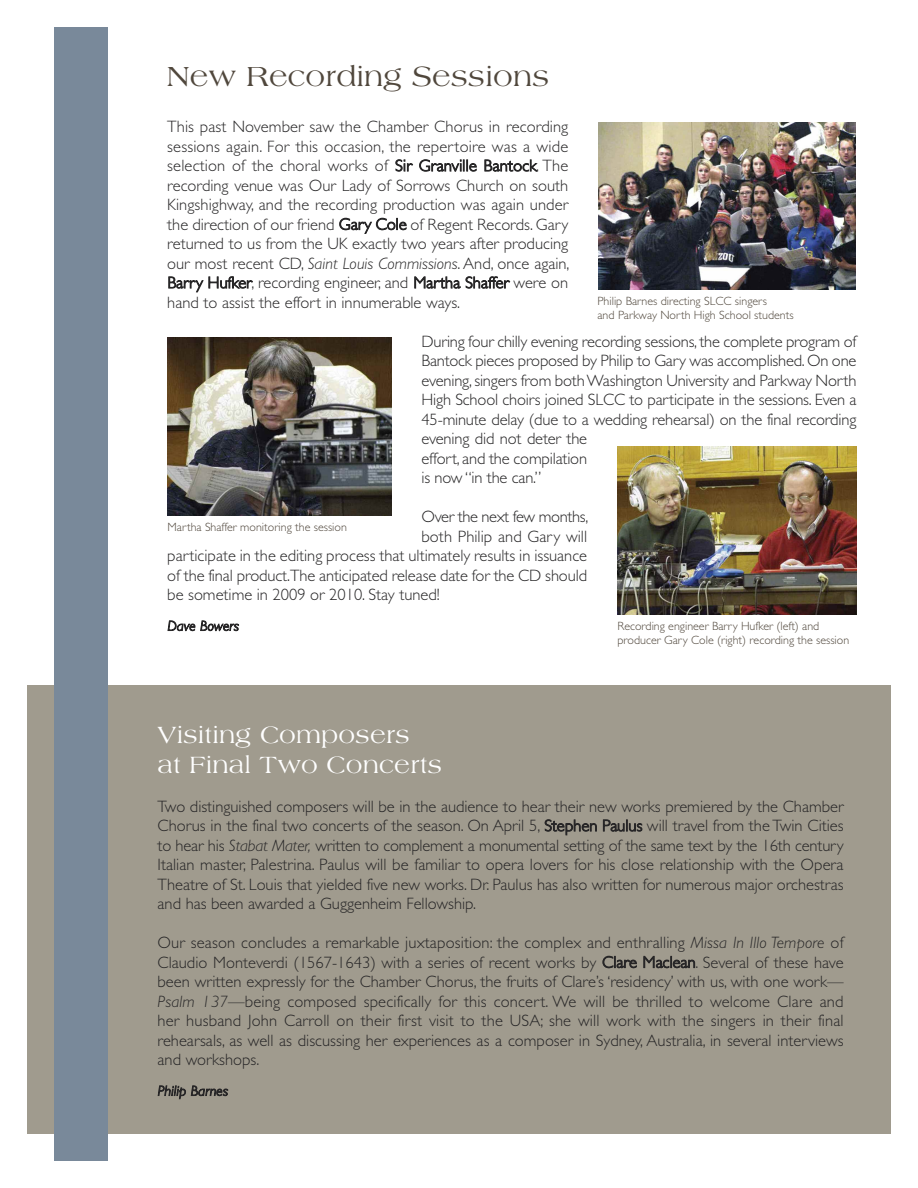
<style>
.page{position:relative;width:918px;height:1188px;background:#fff}
.page>*{position:absolute;margin:0;border:0;box-sizing:border-box;transform-origin:0 0}
.t1{font:30px "Amphion";color:#50473c}
.t2{font:25.5px/30.6px "Amphion";color:#fff}
.t3{font:300 16.5px/19.5px "Gill Sans";letter-spacing:-.01em;color:#272627;text-align:justify}
.t4{font:italic 300 14.25px "Gill Sans";letter-spacing:.005em;color:#272627}
.t5{font:300 12px/14.4px "Gill Sans";color:#50473c}
.s1{font-style:italic}
</style>
<div class="page">
<div style="left:27px;top:686px;width:864px;height:448px;background:#a09b8e"></div>
<div style="left:54px;top:27px;width:54px;height:1134px;background:#79899a"></div>
<img style="left:598px;top:122px;width:258px;height:168px">
<img style="left:168px;top:338px;width:224px;height:178px">
<img style="left:617px;top:447px;width:240px;height:168px">
<h1 class="t1" style="left:167px;top:58px;width:384px">New Recording Sessions</h1>
<p class="t3" style="left:167px;top:117px;width:404px">This past November saw the Chamber Chorus in recording sessions again. For this occasion, the repertoire was a wide selection of the choral works of Sir Granville Bantock. The recording venue was Our Lady of Sorrows Church on south Kingshighway, and the recording production was again under the direction of our friend Gary Cole of Regent Records. Gary returned to us from the UK exactly two years after producing our most recent CD, <span class="s1">Saint Louis Commissions</span>. And, once again, Barry Hufker, recording engineer, and Martha Shaffer were on hand to assist the effort in innumerable ways.</p>
<p class="t3" style="left:422px;top:332px;width:436px;text-align:left">During four chilly evening recording sessions,the complete program of Bantock pieces proposed by Philip to Gary was accomplished.On one evening,singers from bothWashington University and Parkway North High School choirs joined SLCC to participate in the sessions. Even a 45-minute delay (due to a wedding rehearsal) on the final recording evening did not deter the<br>effort, and the compilation<br>is now “in the can.”</p>
<p class="t3" style="left:422px;top:507px;width:169px">Over the next few months,</p>
<p class="t3" style="left:422px;top:527px;width:167px">both Philip and Gary will</p>
<p class="t3" style="left:167px;top:546px;width:421px">participate in the editing process that ultimately results in issuance</p>
<p class="t3" style="left:167px;top:566px;width:421px">of the final product.The anticipated release date for the CD should</p>
<p class="t3" style="left:167px;top:585px;width:274px">be sometime in 2009 or 2010. Stay tuned!</p>
<p class="t4" style="left:167px;top:617px;width:73px">Dave Bowers</p>
<p class="t5" style="left:598px;top:294px;width:198px">Philip Barnes directing SLCC singers<br>and Parkway North High School students</p>
<p class="t5" style="left:168px;top:520px;width:181px">Martha Shaffer monitoring the session</p>
<p class="t5" style="left:617px;top:618px;width:233px">Recording engineer Barry Hufker (left) and producer Gary Cole (right) recording the session</p>
<h2 class="t2" style="left:158px;top:718px;width:286px">Visiting Composers<br>at Final Two Concerts</h2>
<p class="t3" style="left:158px;top:796px;width:688px">Two distinguished composers will be in the audience to hear their new works premiered by the Chamber Chorus in the final two concerts of the season. On April 5, Stephen Paulus will travel from the Twin Cities to hear his <span class="s1">Stabat Mater,</span> written to complement a monumental setting of the same text by the 16th century Italian master, Palestrina. Paulus will be familiar to opera lovers for his close relationship with the Opera Theatre of St. Louis that yielded five new works. Dr. Paulus has also written for numerous major orchestras and has been awarded a Guggenheim Fellowship.</p>
<p class="t3" style="left:158px;top:933px;width:688px">Our season concludes a remarkable juxtaposition: the complex and enthralling <span class="s1">Missa In Illo Tempore</span> of Claudio Monteverdi (1567-1643) with a series of recent works by Clare Maclean. Several of these have been written expressly for the Chamber Chorus, the fruits of Clare’s ‘residency’ with us, with one work— <span class="s1">Psalm 137</span>—being composed specifically for this concert. We will be thrilled to welcome Clare and her husband John Carroll on their first visit to the USA; she will work with the singers in their final rehearsals, as well as discussing her experiences as a composer in Sydney, Australia, in several interviews and workshops.</p>
<p class="t4" style="left:158px;top:1082px;width:72px">Philip Barnes</p>
</div>
